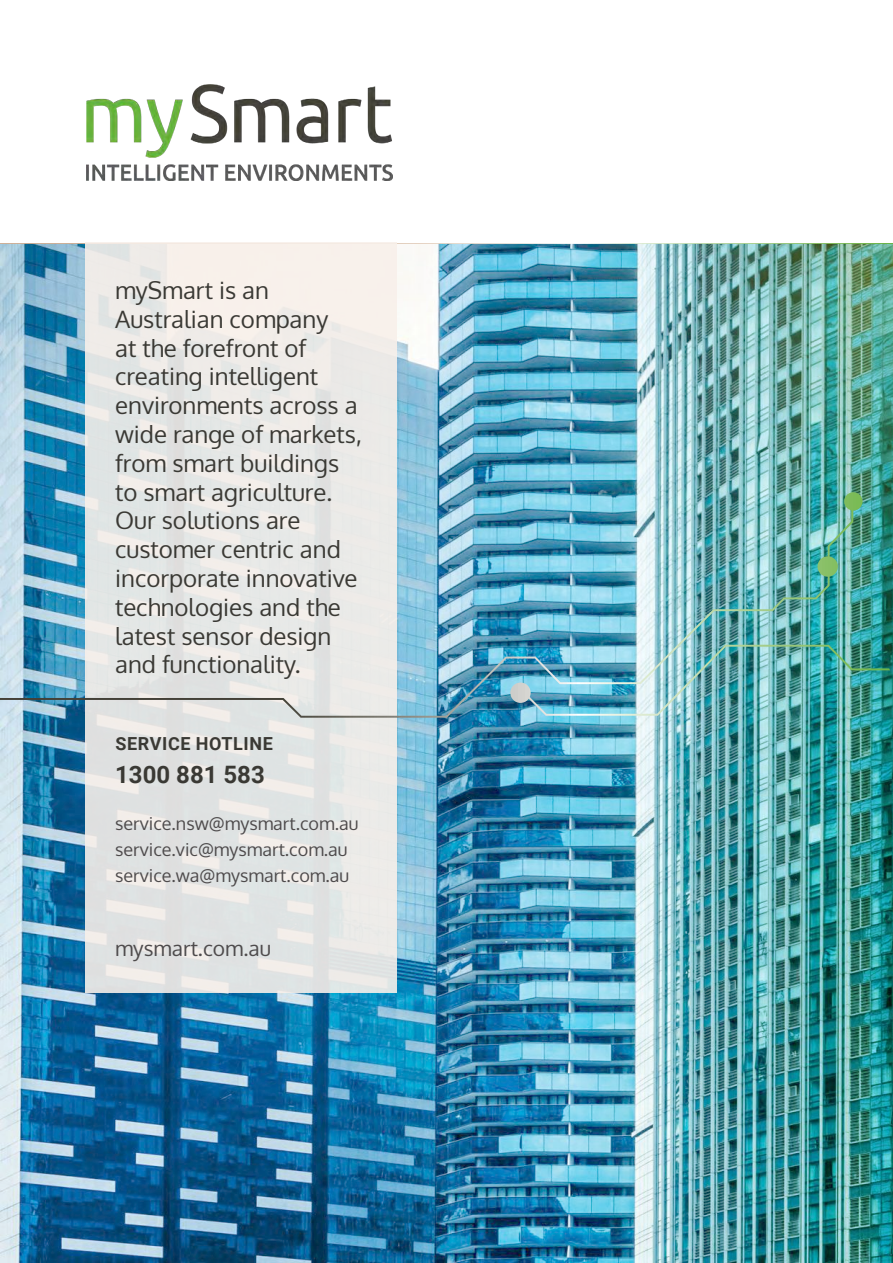
<style>
.page{position:relative;width:893px;height:1263px;background:#fff}
.page>*{position:absolute;margin:0;border:0;box-sizing:border-box;transform-origin:0 0}
.t1{font:24px/28.8px "Oxygen";color:#3a3934}
.t2{font:700 24px "Roboto";color:#3a3934}
.t3{font:21px "Oxygen";color:#4e4b4c}
.t4{font:18px/25.8px "Oxygen";color:#4e4b4c}
.t5{font:700 18px "Roboto";letter-spacing:.035em;color:#3a3934}
</style>
<div class="page">
<img style="left:0;top:244px;width:892px;height:1019px">
<svg style="left:892px;top:437px;width:1px;height:207px"></svg>
<svg style="left:85px;top:242px;width:312px;height:751px;background:#e7e7e5"></svg>
<img style="left:0;top:507px;width:853px;height:211px">
<img style="left:528px;top:645px;width:362px;height:71px">
<svg style="left:817px;top:556px;width:21px;height:21px"></svg>
<svg style="left:510px;top:682px;width:21px;height:21px"></svg>
<div style="left:844px;top:492px;width:18px;height:19px;background:#7bbb59;border-radius:9px"></div>
<img style="left:0;top:753px;width:1px;height:510px">
<img style="left:86px;top:85px;width:307px;height:96px">
<p class="t1" style="left:115px;top:276px;width:248px">mySmart is an<br>Australian company<br>at the forefront of creating intelligent environments across a wide range of markets, from smart buildings to smart agriculture.<br>Our solutions are customer centric and incorporate innovative technologies and the latest sensor design and functionality.</p>
<p class="t5" style="left:115px;top:731px;width:159px">SERVICE HOTLINE</p>
<p class="t2" style="left:115px;top:757px;width:151px">1300 881 583</p>
<p class="t4" style="left:115px;top:811px;width:245px">service.nsw@mysmart.com.au service.vic@mysmart.com.au service.wa@mysmart.com.au</p>
<p class="t3" style="left:115px;top:934px;width:157px">mysmart.com.au</p>
</div>
